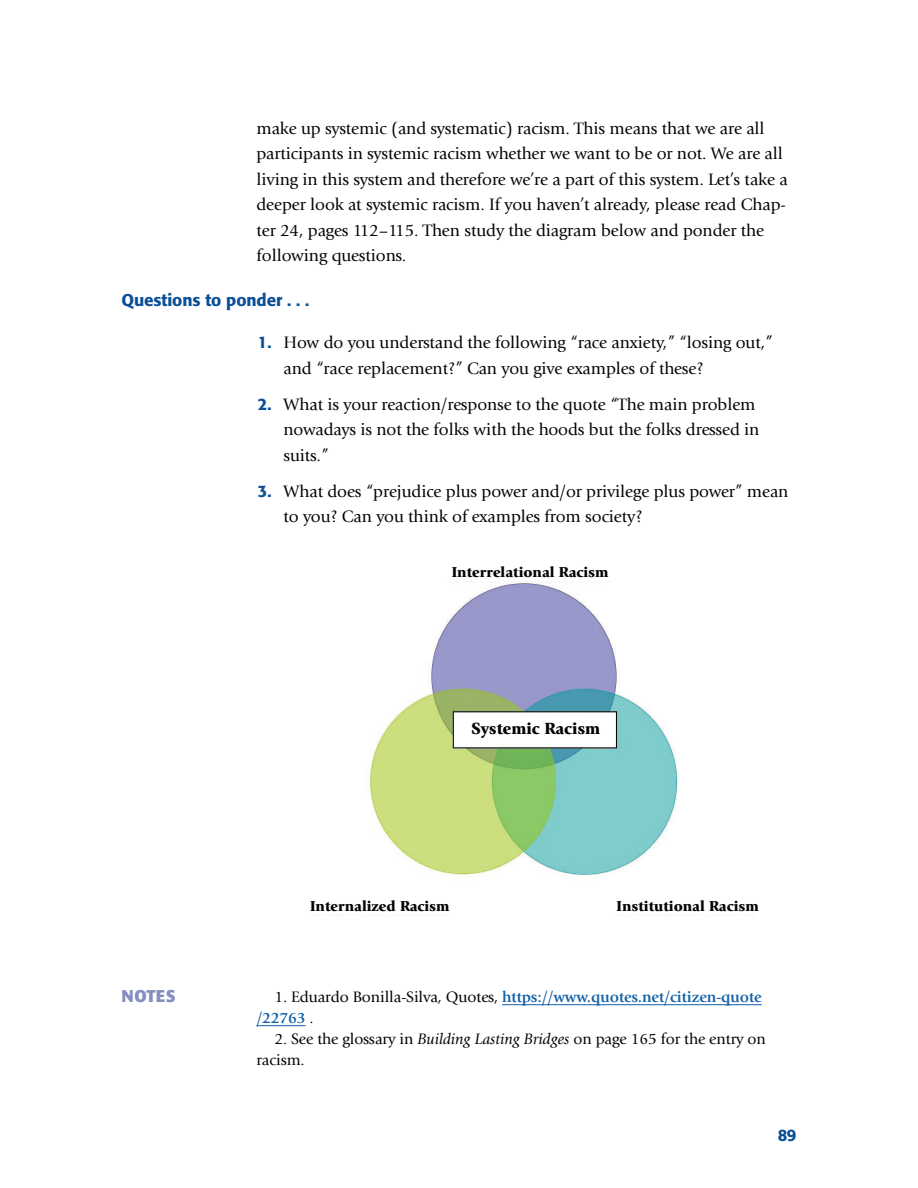
<style>
.page{position:relative;width:918px;height:1188px;background:#fff}
.page>*{position:absolute;margin:0;border:0;box-sizing:border-box;transform-origin:0 0}
.t1{font:17.25px/25.5px "Giovanni Std";letter-spacing:-.005em;color:#040503}
.t2{font:500 16.8px "Formata";letter-spacing:-.005em;color:#0c4f97}
.t3{font:900 16.8px "Giovanni Std";color:#040503}
.t4{font:700 16.8px "Formata";letter-spacing:.02em;color:#858fbf}
.t5{font:500 16.5px "Formata";color:#0c4f97}
.t6{font:700 15.75px/21px "Giovanni Std";letter-spacing:-.005em;color:#1261a8}
.t7{font:15.75px/21px "Giovanni Std";letter-spacing:-.005em;color:#040503}
.t8{font:900 15px "Giovanni Std";color:#040503}
.s1{font-family:"Formata";font-weight:500;font-size:16.5px;color:#0c4f97}
.s2{font-weight:400;color:#040503}
.s3{font-style:italic}
</style>
<div class="page">
<hr style="left:502px;top:1004px;width:260px;height:1px;background:#1261a8">
<hr style="left:257px;top:1025px;width:49px;height:1px;background:#1261a8">
<img style="left:318px;top:581px;width:432px;height:335px">
<div style="left:279px;top:896px;width:202px;height:18px;background:#fff"></div>
<div style="left:587px;top:896px;width:201px;height:18px;background:#fff"></div>
<div style="left:457px;top:717px;width:157px;height:24px;background:#fff"></div>
<p class="t1" style="left:257px;top:117px;width:533px">make up systemic (and systematic) racism. This means that we are all participants in systemic racism whether we want to be or not. We are all living in this system and therefore we’re a part of this system. Let’s take a deeper look at systemic racism. If you haven’t already, please read Chap&shy;ter 24, pages 112–115. Then study the diagram below and ponder the following questions.</p>
<p class="t2" style="left:122px;top:293px;width:189px">Questions to ponder . . .</p>
<p class="t1" style="left:284px;top:332px;width:491px;text-indent:-26px"><span class="s1">1.</span> How do you understand the following “race anxiety,” “losing out,” and “race replacement?” Can you give examples of these?</p>
<p class="t1" style="left:284px;top:393px;width:478px;text-indent:-26px"><span class="s1">2.</span> What is your reaction/response to the quote “The main problem nowadays is not the folks with the hoods but the folks dressed in suits.”</p>
<p class="t1" style="left:284px;top:480px;width:507px;text-indent:-26px"><span class="s1">3.</span> What does “prejudice plus power and/or privilege plus power” mean to you? Can you think of examples from society?</p>
<p class="t8" style="left:452px;top:563px;width:158px">Interrelational Racism</p>
<p class="t3" style="left:471px;top:718px;width:131px">Systemic Racism</p>
<p class="t8" style="left:310px;top:897px;width:141px">Internalized Racism</p>
<p class="t8" style="left:616px;top:897px;width:144px">Institutional Racism</p>
<p class="t4" style="left:122px;top:988px;width:56px">NOTES</p>
<p class="t6" style="left:257px;top:987px;width:507px;text-indent:18px"><span class="s2">1. Eduardo Bonilla-Silva, Quotes,</span> https://www.quotes.net/citizen-quote /22763 <span class="s2">.</span></p>
<p class="t7" style="left:256px;top:1029px;width:511px;text-indent:18px">2. See the glossary in <span class="s3">Building Lasting Bridges</span> on page 165 for the entry on racism.</p>
<p class="t5" style="left:778px;top:1128px;width:20px">89</p>
</div>
